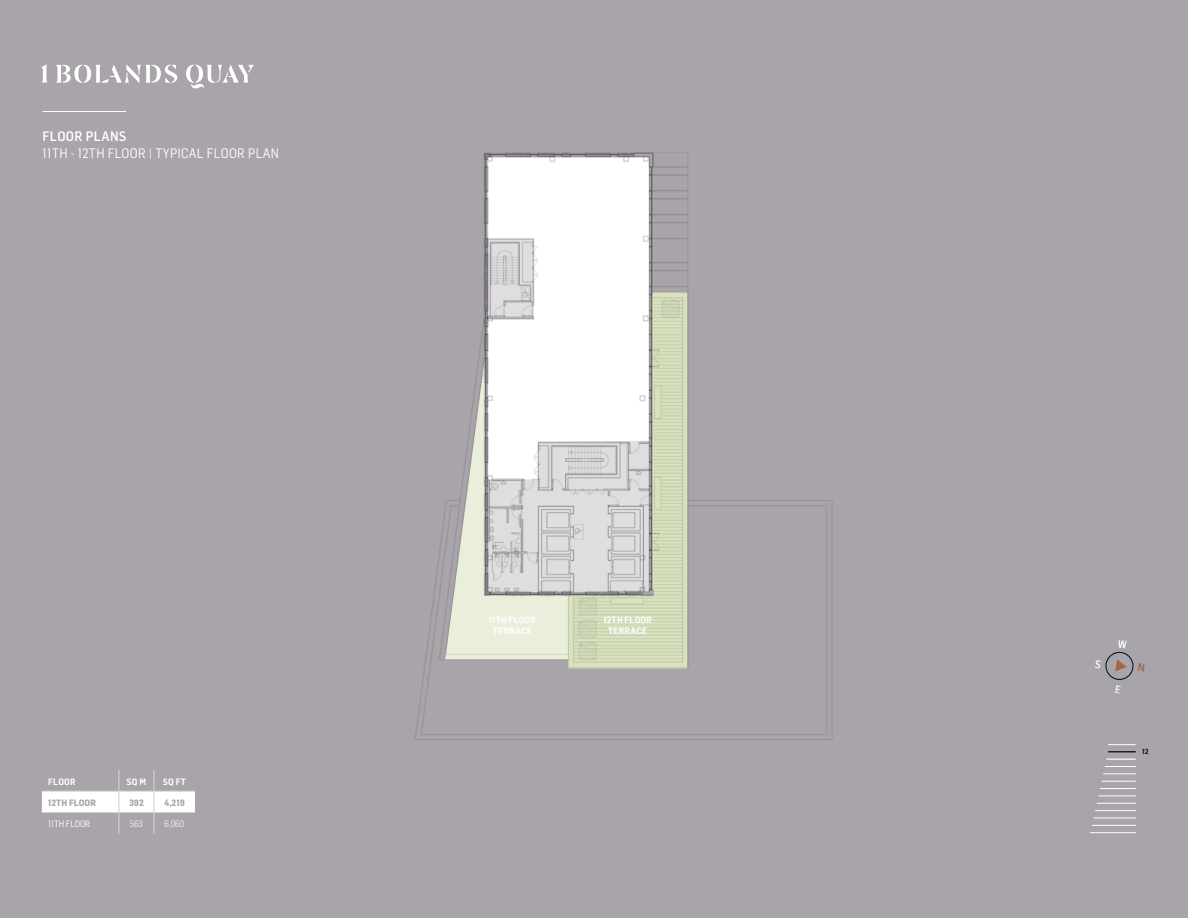
<style>
.page{position:relative;width:1188px;height:918px;background:#a8a4a9}
.page>*{position:absolute;margin:0;border:0;box-sizing:border-box;transform-origin:0 0}
.t1{font:13.5px "Flama Semicondensed";letter-spacing:.025em;color:#fff}
.t2{font:500 13.5px "Flama Semicondensed";letter-spacing:.025em;color:#fff}
.t3{font:600 9px/11.2px "Flama Semicondensed";letter-spacing:.025em;color:#fff;text-align:center}
.t4{font:700 9px "Flama Semicondensed";color:#a8a4a9}
.t5{font:9px "Flama Semicondensed";color:#fff}
.t6{font:300 9px "Flama Semicondensed";color:#fff}
.t7{font:500 7.2px "Flama Semicondensed";color:#000;scale:1.1 1}
</style>
<div class="page">
<svg style="left:1108px;top:751px;width:28px;height:1px"></svg>
<svg style="left:1108px;top:744px;width:28px;height:1px"></svg>
<hr style="left:1106px;top:759px;width:30px;height:1px;background:#fdfdfd">
<hr style="left:1105px;top:766px;width:31px;height:1px;background:#fff">
<hr style="left:1103px;top:773px;width:33px;height:1px;background:#fff">
<hr style="left:1102px;top:781px;width:34px;height:1px;background:#fff">
<hr style="left:1100px;top:788px;width:36px;height:1px;background:#fff">
<hr style="left:1098px;top:796px;width:38px;height:1px;background:#fff">
<hr style="left:1097px;top:803px;width:39px;height:1px;background:#fff">
<hr style="left:1095px;top:810px;width:41px;height:1px;background:#fff">
<hr style="left:1093px;top:818px;width:43px;height:1px;background:#fff">
<hr style="left:1092px;top:825px;width:44px;height:1px;background:#fff">
<hr style="left:1090px;top:832px;width:46px;height:1px;background:#fff">
<img style="left:415px;top:152px;width:418px;height:588px">
<svg style="left:42px;top:770px;width:153px;height:64px"></svg>
<hr style="left:42px;top:791px;width:77px;height:1px;background:#d1d3d4">
<hr style="left:119px;top:791px;width:35px;height:1px;background:#d1d3d4">
<hr style="left:154px;top:791px;width:41px;height:1px;background:#d1d3d4">
<hr style="left:42px;top:812px;width:77px;height:1px;background:#d1d3d4">
<hr style="left:119px;top:812px;width:35px;height:1px;background:#d1d3d4">
<hr style="left:154px;top:812px;width:41px;height:1px;background:#d1d3d4">
<hr style="left:43px;top:111px;width:83px;height:1px;background:#fff">
<svg style="left:56px;top:64px;width:198px;height:24px"></svg>
<svg style="left:41px;top:64px;width:6px;height:19px"></svg>
<svg style="left:1105px;top:651px;width:29px;height:29px"></svg>
<h1 class="t2" style="left:43px;top:127px;width:85px">FLOOR PLANS</h1>
<h1 class="t1" style="left:43px;top:145px;width:238px">11TH - 12TH FLOOR | TYPICAL FLOOR PLAN</h1>
<p class="t3" style="left:48px;top:776px;width:29px">FLOOR</p>
<p class="t3" style="left:126px;top:776px;width:21px">SQ M</p>
<p class="t3" style="left:163px;top:776px;width:25px">SQ FT</p>
<p class="t4" style="left:48px;top:797px;width:49px">12TH FLOOR</p>
<p class="t4" style="left:129px;top:797px;width:16px">392</p>
<p class="t4" style="left:164px;top:797px;width:22px">4,219</p>
<p class="t5" style="left:48px;top:818px;width:44px">11TH FLOOR</p>
<p class="t6" style="left:130px;top:818px;width:15px">563</p>
<p class="t6" style="left:165px;top:818px;width:21px">6,060</p>
<p class="t3" style="left:489px;top:614px;width:49px">11TH FLOOR<br>TERRACE</p>
<p class="t3" style="left:603px;top:614px;width:50px">12TH FLOOR<br>TERRACE</p>
<p class="t7" style="left:1142px;top:747px;width:8px">12</p>
</div>
